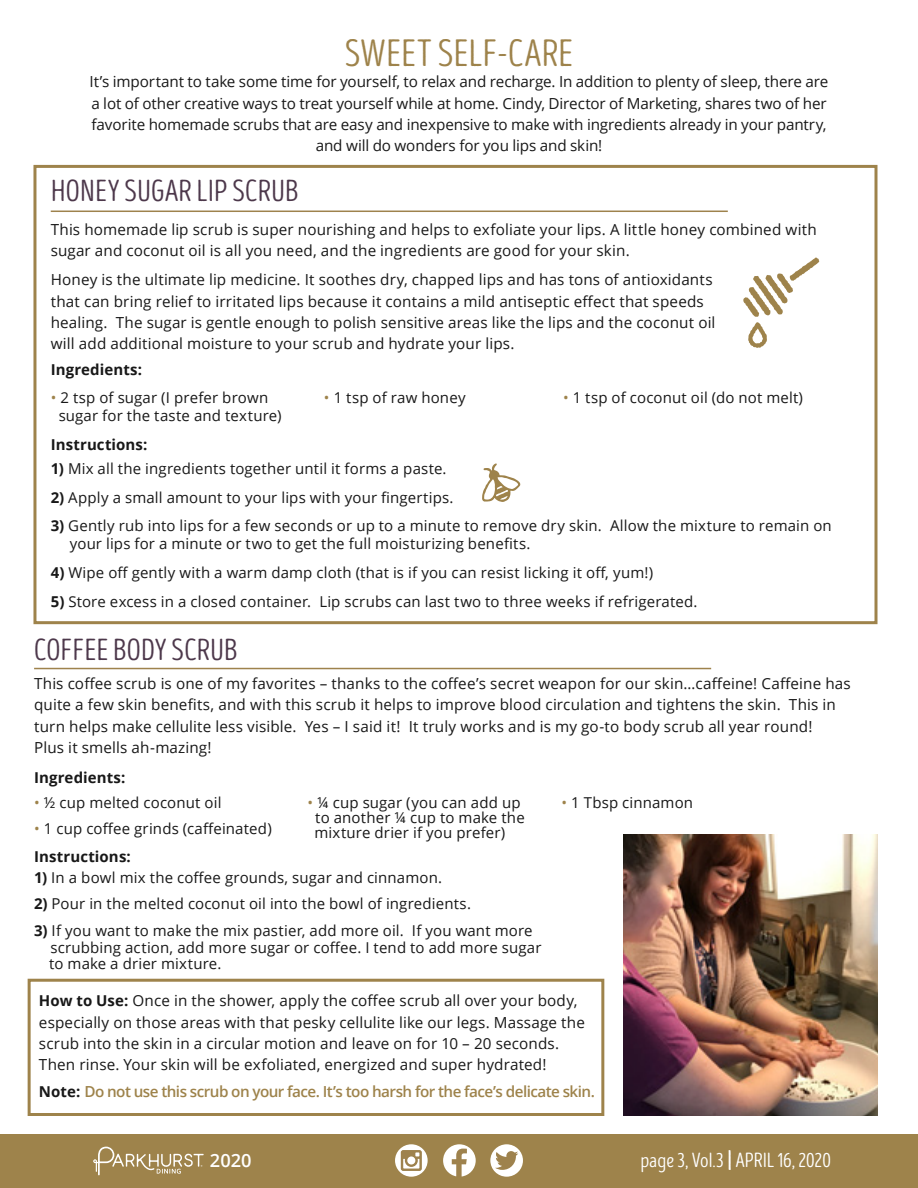
<style>
.page{position:relative;width:918px;height:1188px;background:#fff}
.page>*{position:absolute;margin:0;border:0;box-sizing:border-box;transform-origin:0 0}
.t1{font:38.1px "Intro Head R Base";color:#9e834b}
.t2{font:30.45px "Intro Head R Base";letter-spacing:.005em;color:#4d384b}
.t3{font:20.55px "Intro Head R Base";color:#fff}
.t4{font:600 18.3px "Open Sans";color:#fff}
.t5{font:15.3px/21.3px "Open Sans";letter-spacing:.01em;color:#181818}
.t6{font:15.3px/21.3px "Open Sans";letter-spacing:-.01em;color:#181818;text-align:center}
.t7{font:600 15.3px "Open Sans";letter-spacing:-.035em;color:#9e834b}
.t8{font:15px/18px "Open Sans";letter-spacing:.01em;color:#181818}
.t9{font:700 15px "Open Sans";letter-spacing:.005em;color:#181818}
.s1{color:#9e834b}
.s2{font-weight:700}
.s3{font-weight:700;font-size:15px}
.s4{font-weight:700;font-size:15px;color:#181818}
.s5{font-size:28.5px}
</style>
<div class="page">
<div style="left:33px;top:165px;width:845px;height:459px;border:3px solid #9e834b"></div>
<div style="left:0;top:1134px;width:918px;height:54px;background:#9e834b"></div>
<svg style="left:93px;top:1147px;width:111px;height:28px"></svg>
<div style="left:490px;top:1144px;width:33px;height:33px;background:#fff;border-radius:50%"></div>
<svg style="left:495px;top:1151px;width:23px;height:19px"></svg>
<div style="left:395px;top:1144px;width:33px;height:33px;background:#fff;border-radius:50%"></div>
<svg style="left:401px;top:1150px;width:21px;height:21px"></svg>
<svg style="left:443px;top:1144px;width:33px;height:33px"></svg>
<hr style="left:51px;top:211px;width:677px;height:1px;background:#9e824c">
<hr style="left:34px;top:668px;width:677px;height:1px;background:#9e824c">
<div style="left:28px;top:979px;width:576px;height:137px;border:3px solid #9e834b"></div>
<img style="left:623px;top:835px;width:255px;height:281px">
<svg style="left:482px;top:463px;width:38px;height:39px"></svg>
<svg style="left:743px;top:258px;width:76px;height:90px"></svg>
<h1 class="t1" style="left:344px;top:33px;width:231px">SWEET SELF-CARE</h1>
<p class="t6" style="left:90px;top:71px;width:740px">It’s important to take some time for yourself, to relax and recharge. In addition to plenty of sleep, there are a lot of other creative ways to treat yourself while at home. Cindy, Director of Marketing, shares two of her favorite homemade scrubs that are easy and inexpensive to make with ingredients already in your pantry, and will do wonders for you lips and skin!</p>
<h2 class="t2" style="left:51px;top:175px;width:249px">HONEY SUGAR LIP SCRUB</h2>
<p class="t5" style="left:51px;top:218px;width:768px">This homemade lip scrub is super nourishing and helps to exfoliate your lips. A little honey combined with sugar and coconut oil is all you need, and the ingredients are good for your skin.</p>
<p class="t5" style="left:51px;top:269px;width:666px">Honey is the ultimate lip medicine. It soothes dry, chapped lips and has tons of antioxidants that can bring relief to irritated lips because it contains a mild antiseptic effect that speeds healing. The sugar is gentle enough to polish sensitive areas like the lips and the coconut oil will add additional moisture to your scrub and hydrate your lips.</p>
<p class="t9" style="left:51px;top:359px;width:93px">Ingredients:</p>
<p class="t8" style="left:59px;top:388px;width:224px;text-indent:-8px"><span class="s1">•</span> 2 tsp of sugar (I prefer brown sugar for the taste and texture)</p>
<p class="t8" style="left:324px;top:388px;width:143px"><span class="s1">•</span> 1 tsp of raw honey</p>
<p class="t8" style="left:563px;top:389px;width:242px"><span class="s1">•</span> 1 tsp of coconut oil (do not melt)</p>
<p class="t9" style="left:51px;top:434px;width:98px">Instructions:</p>
<p class="t8" style="left:51px;top:459px;width:397px"><span class="s2">1)</span> Mix all the ingredients together until it forms a paste.</p>
<p class="t8" style="left:51px;top:488px;width:404px"><span class="s2">2)</span> Apply a small amount to your lips with your fingertips.</p>
<p class="t8" style="left:70px;top:516px;width:764px;text-indent:-19px"><span class="s2">3)</span> Gently rub into lips for a few seconds or up to a minute to remove dry skin. Allow the mixture to remain on your lips for a minute or two to get the full moisturizing benefits.</p>
<p class="t8" style="left:51px;top:563px;width:604px"><span class="s2">4)</span> Wipe off gently with a warm damp cloth (that is if you can resist licking it off, yum!)</p>
<p class="t8" style="left:51px;top:592px;width:648px"><span class="s2">5)</span> Store excess in a closed container. Lip scrubs can last two to three weeks if refrigerated.</p>
<h2 class="t2" style="left:34px;top:633px;width:205px">COFFEE BODY SCRUB</h2>
<p class="t5" style="left:34px;top:672px;width:818px">This coffee scrub is one of my favorites – thanks to the coffee’s secret weapon for our skin…caffeine! Caffeine has quite a few skin benefits, and with this scrub it helps to improve blood circulation and tightens the skin. This in turn helps make cellulite less visible. Yes – I said it! It truly works and is my go-to body scrub all year round!<br>Plus it smells ah-mazing!</p>
<p class="t9" style="left:34px;top:767px;width:93px">Ingredients:</p>
<p class="t8" style="left:34px;top:793px;width:189px"><span class="s1">•</span> ½ cup melted coconut oil</p>
<p class="t8" style="left:34px;top:819px;width:239px"><span class="s1">•</span> 1 cup coffee grinds (caffeinated)</p>
<p class="t8" style="left:314px;top:795px;width:212px;line-height:15px;text-indent:-7px"><span class="s1">•</span> ¼ cup sugar (you can add up to another ¼ cup to make the mixture drier if you prefer)</p>
<p class="t8" style="left:561px;top:793px;width:133px"><span class="s1">•</span> 1 Tbsp cinnamon</p>
<p class="t9" style="left:34px;top:846px;width:98px">Instructions:</p>
<p class="t8" style="left:34px;top:868px;width:410px"><span class="s2">1)</span> In a bowl mix the coffee grounds, sugar and cinnamon.</p>
<p class="t8" style="left:34px;top:894px;width:438px"><span class="s2">2)</span> Pour in the melted coconut oil into the bowl of ingredients.</p>
<p class="t8" style="left:49px;top:922px;width:494px;line-height:16.5px;text-indent:-15px"><span class="s2">3)</span> If you want to make the mix pastier, add more oil. If you want more scrubbing action, add more sugar or coffee. I tend to add more sugar to make a drier mixture.</p>
<p class="t5" style="left:39px;top:990px;width:548px"><span class="s3">How to Use:</span> Once in the shower, apply the coffee scrub all over your body, especially on those areas with that pesky cellulite like our legs. Massage the scrub into the skin in a circular motion and leave on for 10 – 20 seconds.<br>Then rinse. Your skin will be exfoliated, energized and super hydrated!</p>
<p class="t7" style="left:39px;top:1080px;width:558px"><span class="s4">Note:</span> Do not use this scrub on your face. It’s too harsh for the face’s delicate skin.</p>
<p class="t4" style="left:210px;top:1148px;width:43px">2020</p>
<h3 class="t3" style="left:640px;top:1149px;width:192px">page 3, Vol.3 <span class="s5">I</span> APRIL 16, 2020</h3>
</div>
